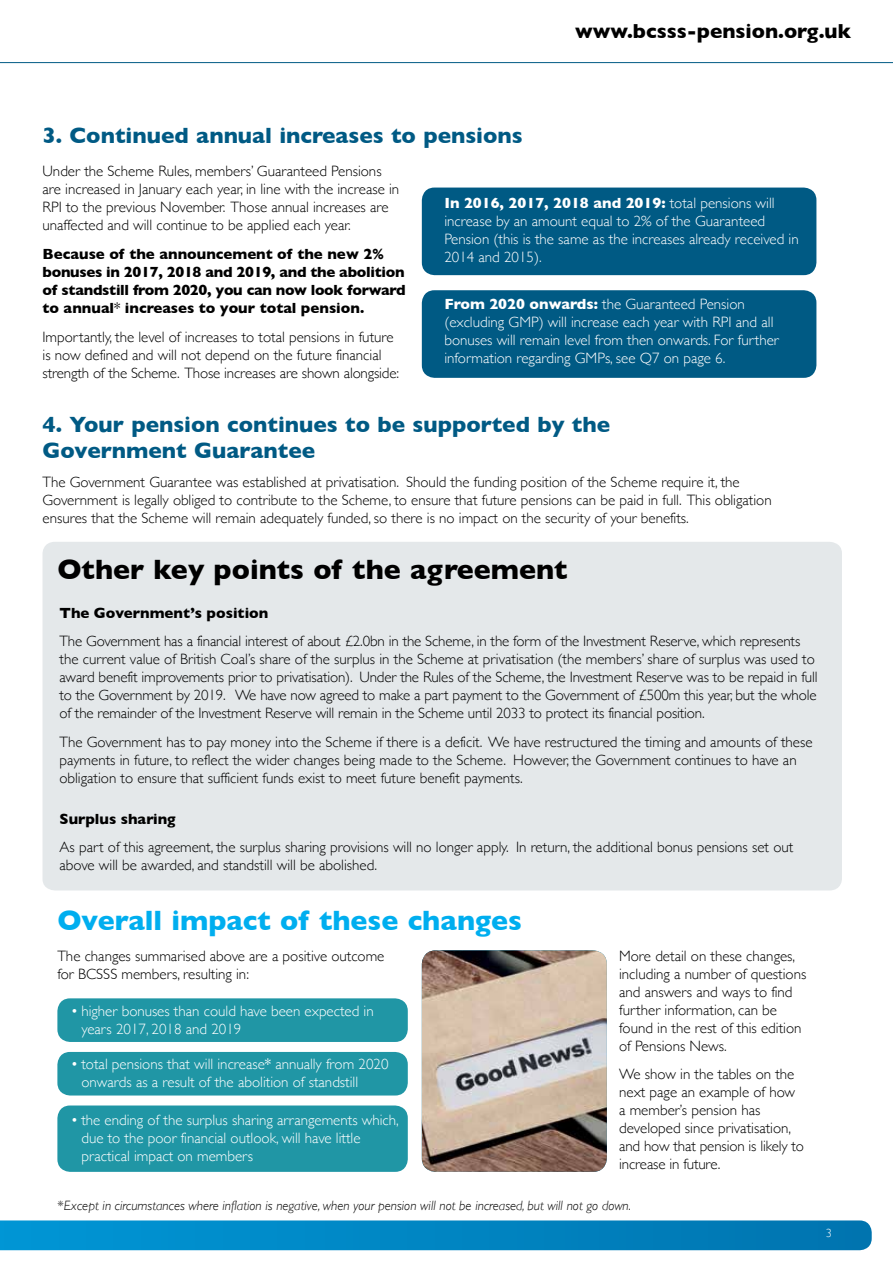
<style>
.page{position:relative;width:893px;height:1263px;background:#fff}
.page>*{position:absolute;margin:0;border:0;box-sizing:border-box;transform-origin:0 0}
.t1{font:700 28.5px "Gill Sans";color:#000}
.t2{font:700 28.5px "Gill Sans";color:#00aeef}
.t3{font:700 22.5px/25.5px "Gill Sans";color:#005a84}
.t4{font:700 20.7px "Gill Sans";color:#000}
.t5{font:300 15px/18px "Gill Sans";color:#000}
.t6{font:300 15px/18px "Gill Sans";color:#fff}
.t7{font:700 15px/18px "Gill Sans";color:#000}
.t8{font:italic 300 13.5px "Gill Sans";color:#000}
.t9{font:300 12px "Gill Sans";color:#fff}
.s1{font-weight:400}
.s2{font-weight:700}
.s3{font-style:normal}
</style>
<div class="page">
<div style="left:422px;top:188px;width:394px;height:87px;background:#005a84;border-radius:13px"></div>
<div style="left:422px;top:290px;width:394px;height:88px;background:#005a84;border-radius:13px"></div>
<div style="left:43px;top:542px;width:799px;height:348px;background:#e4e8ea;border-radius:12px"></div>
<hr style="left:0;top:62px;width:893px;height:1px;background:#005a84">
<svg style="left:0;top:1220px;width:872px;height:30px;background:#0487c3"></svg>
<img style="left:422px;top:950px;width:185px;height:222px">
<div style="left:57px;top:998px;width:351px;height:44px;background:#2096a5;border-radius:13px"></div>
<div style="left:57px;top:1052px;width:351px;height:43px;background:#2096a5;border-radius:13px"></div>
<div style="left:57px;top:1105px;width:351px;height:67px;background:#2096a5;border-radius:13px"></div>
<h2 class="t3" style="left:43px;top:122px;width:482px">3. Continued annual increases to pensions</h2>
<h3 class="t4" style="left:575px;top:15px;width:278px">www.bcsss-pension.org.uk</h3>
<p class="t5" style="left:43px;top:162px;width:358px">Under the Scheme Rules, members’ Guaranteed Pensions are increased in January each year, in line with the increase in RPI to the previous November. Those annual increases are unaffected and will continue to be applied each year.</p>
<p class="t7" style="left:43px;top:244px;width:365px">Because of the announcement of the new 2% bonuses in 2017, 2018 and 2019, and the abolition of standstill from 2020, you can now look forward to annual<span class="s1">*</span> increases to your total pension.</p>
<p class="t5" style="left:43px;top:327px;width:358px">Importantly, the level of increases to total pensions in future is now defined and will not depend on the future financial strength of the Scheme. Those increases are shown alongside:</p>
<p class="t6" style="left:444px;top:193px;width:356px"><span class="s2">In 2016, 2017, 2018 and 2019:</span> total pensions will increase by an amount equal to 2% of the Guaranteed Pension (this is the same as the increases already received in 2014 and 2015).</p>
<p class="t6" style="left:444px;top:294px;width:336px"><span class="s2">From 2020 onwards:</span> the Guaranteed Pension (excluding GMP) will increase each year with RPI and all bonuses will remain level from then onwards. For further information regarding GMPs, see Q7 on page 6.</p>
<h2 class="t3" style="left:43px;top:411px;width:569px">4. Your pension continues to be supported by the<br>Government Guarantee</h2>
<p class="t5" style="left:43px;top:472px;width:731px">The Government Guarantee was established at privatisation. Should the funding position of the Scheme require it, the<br>Government is legally obliged to contribute to the Scheme, to ensure that future pensions can be paid in full. This obligation ensures that the Scheme will remain adequately funded, so there is no impact on the security of your benefits.</p>
<h1 class="t1" style="left:57px;top:547px;width:512px">Other key points of the agreement</h1>
<p class="t7" style="left:60px;top:603px;width:210px">The Government’s position</p>
<p class="t5" style="left:60px;top:632px;width:760px">The Government has a financial interest of about £2.0bn in the Scheme, in the form of the Investment Reserve, which represents the current value of British Coal’s share of the surplus in the Scheme at privatisation (the members’ share of surplus was used to award benefit improvements prior to privatisation). Under the Rules of the Scheme, the Investment Reserve was to be repaid in full to the Government by 2019. We have now agreed to make a part payment to the Government of £500m this year, but the whole of the remainder of the Investment Reserve will remain in the Scheme until 2033 to protect its financial position.</p>
<p class="t5" style="left:60px;top:732px;width:754px">The Government has to pay money into the Scheme if there is a deficit. We have restructured the timing and amounts of these payments in future, to reflect the wider changes being made to the Scheme. However, the Government continues to have an obligation to ensure that sufficient funds exist to meet future benefit payments.</p>
<p class="t7" style="left:60px;top:809px;width:118px">Surplus sharing</p>
<p class="t5" style="left:60px;top:837px;width:735px">As part of this agreement, the surplus sharing provisions will no longer apply. In return, the additional bonus pensions set out above will be awarded, and standstill will be abolished.</p>
<h1 class="t2" style="left:57px;top:897px;width:466px">Overall impact of these changes</h1>
<p class="t5" style="left:619px;top:946px;width:189px">More detail on these changes, including a number of questions and answers and ways to find further information, can be found in the rest of this edition of Pensions News.</p>
<p class="t5" style="left:619px;top:1065px;width:186px">We show in the tables on the next page an example of how a member’s pension has developed since privatisation, and how that pension is likely to increase in future.</p>
<p class="t5" style="left:57px;top:946px;width:329px">The changes summarised above are a positive outcome for BCSSS members, resulting in:</p>
<p class="t6" style="left:81px;top:1002px;width:294px;text-indent:-10px">• higher bonuses than could have been expected in years 2017, 2018 and 2019</p>
<p class="t6" style="left:81px;top:1054px;width:309px;text-indent:-10px">• total pensions that will increase<span class="s1">*</span> annually from 2020 onwards as a result of the abolition of standstill</p>
<p class="t6" style="left:81px;top:1110px;width:319px;text-indent:-10px">• the ending of the surplus sharing arrangements which, due to the poor financial outlook, will have little practical impact on members</p>
<p class="t8" style="left:57px;top:1198px;width:575px"><span class="s3">*</span>Except in circumstances where inflation is negative, when your pension will not be increased, but will not go down.</p>
<p class="t9" style="left:826px;top:1223px;width:7px">3</p>
</div>
